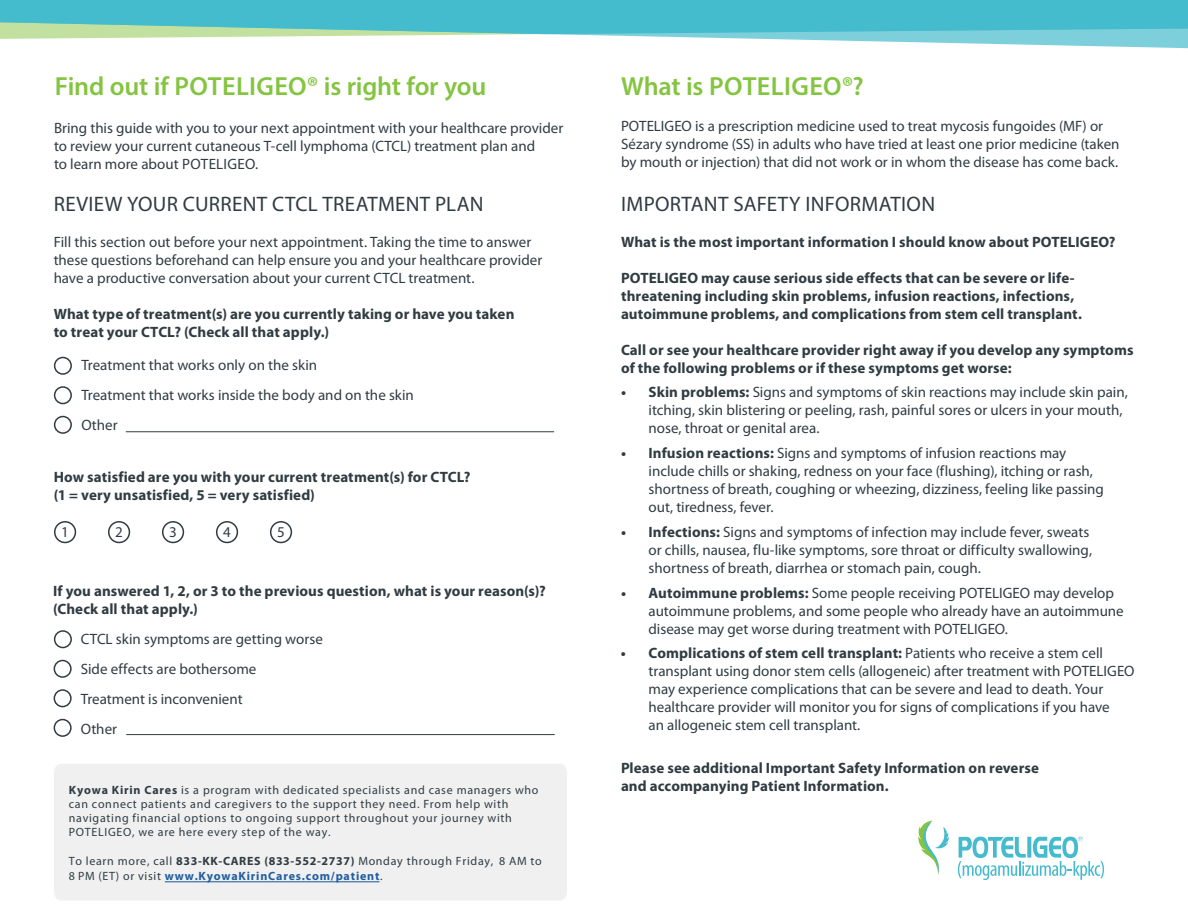
<style>
.page{position:relative;width:1188px;height:918px;background:#fff}
.page>*{position:absolute;margin:0;border:0;box-sizing:border-box;transform-origin:0 0}
.t1{font:600 26.25px "Myriad Pro";letter-spacing:-.005em;color:#85c441}
.t2{font:21px "Myriad Pro";letter-spacing:.015em;color:#303c42}
.t3{font:15px/18px "Myriad Pro";color:#303c42}
.t4{font:700 15px/18px "Myriad Pro";letter-spacing:.005em;color:#303c42}
.t5{font:12px/14.2px "Myriad Pro";letter-spacing:.055em;color:#303c42}
.s1{font-weight:700}
.s2{font-weight:700;color:#215e9e}
</style>
<div class="page">
<hr style="left:126px;top:432px;width:428px;height:1px;background:#303c42">
<div style="left:54px;top:630px;width:18px;height:18px;border:2px solid #303c42;border-radius:8px"></div>
<div style="left:54px;top:660px;width:18px;height:18px;border:2px solid #303c42;border-radius:8px"></div>
<div style="left:54px;top:689px;width:18px;height:18px;border:2px solid #303c42;border-radius:8px"></div>
<div style="left:54px;top:719px;width:18px;height:18px;border:2px solid #303c42;border-radius:8px"></div>
<hr style="left:126px;top:734px;width:429px;height:1px;background:#303c42">
<div style="left:54px;top:357px;width:18px;height:18px;border:2px solid #303c42;border-radius:8px"></div>
<div style="left:54px;top:386px;width:18px;height:18px;border:2px solid #303c42;border-radius:8px"></div>
<div style="left:54px;top:416px;width:18px;height:18px;border:2px solid #303c42;border-radius:8px"></div>
<svg style="left:0;top:34px;width:1188px;height:15px"></svg>
<svg style="left:0;top:0;width:1188px;height:34px;background:#50beca"></svg>
<svg style="left:918px;top:821px;width:31px;height:54px"></svg>
<svg style="left:958px;top:836px;width:146px;height:44px"></svg>
<div style="left:54px;top:764px;width:513px;height:136px;background:#f0f0f1"></div>
<hr style="left:165px;top:881px;width:215px;height:1px;background:#215e9e">
<div style="left:54px;top:521px;width:22px;height:22px;border:2px solid #303c42;border-radius:10px"></div>
<div style="left:108px;top:521px;width:22px;height:22px;border:2px solid #303c42;border-radius:10px"></div>
<div style="left:162px;top:521px;width:22px;height:22px;border:2px solid #303c42;border-radius:10px"></div>
<div style="left:216px;top:521px;width:22px;height:22px;border:2px solid #303c42;border-radius:10px"></div>
<div style="left:270px;top:521px;width:22px;height:22px;border:2px solid #303c42;border-radius:10px"></div>
<h1 class="t1" style="left:55px;top:70px;width:433px">Find out if POTELIGEO® is right for you</h1>
<p class="t3" style="left:54px;top:119px;width:511px">Bring this guide with you to your next appointment with your healthcare provider to review your current cutaneous T-cell lymphoma (CTCL) treatment plan and<br>to learn more about POTELIGEO.</p>
<h2 class="t2" style="left:54px;top:191px;width:431px">REVIEW YOUR CURRENT CTCL TREATMENT PLAN</h2>
<p class="t3" style="left:54px;top:233px;width:490px">Fill this section out before your next appointment. Taking the time to answer these questions beforehand can help ensure you and your healthcare provider have a productive conversation about your current CTCL treatment.</p>
<p class="t4" style="left:54px;top:305px;width:462px">What type of treatment(s) are you currently taking or have you taken to treat your CTCL? (Check all that apply.)</p>
<p class="t3" style="left:81px;top:350px;width:334px;line-height:30px">Treatment that works only on the skin<br>Treatment that works inside the body and on the skin<br>Other</p>
<p class="t4" style="left:54px;top:468px;width:418px">How satisfied are you with your current treatment(s) for CTCL? (1 = very unsatisfied, 5 = very satisfied)</p>
<p class="t3" style="left:61px;top:523px;width:9px">1</p>
<p class="t3" style="left:115px;top:523px;width:9px">2</p>
<p class="t3" style="left:169px;top:523px;width:9px">3</p>
<p class="t3" style="left:223px;top:523px;width:9px">4</p>
<p class="t3" style="left:277px;top:523px;width:9px">5</p>
<p class="t4" style="left:53px;top:582px;width:494px">If you answered 1, 2, or 3 to the previous question, what is your reason(s)? (Check all that apply.)</p>
<p class="t3" style="left:81px;top:623px;width:244px;line-height:30px">CTCL skin symptoms are getting worse<br>Side effects are bothersome<br>Treatment is inconvenient<br>Other</p>
<h1 class="t1" style="left:621px;top:70px;width:244px">What is POTELIGEO®?</h1>
<p class="t3" style="left:621px;top:117px;width:500px">POTELIGEO is a prescription medicine used to treat mycosis fungoides (MF) or<br>Sézary syndrome (SS) in adults who have tried at least one prior medicine (taken by mouth or injection) that did not work or in whom the disease has come back.</p>
<h2 class="t2" style="left:621px;top:191px;width:316px">IMPORTANT SAFETY INFORMATION</h2>
<p class="t4" style="left:621px;top:233px;width:496px">What is the most important information I should know about POTELIGEO?</p>
<p class="t4" style="left:621px;top:269px;width:462px">POTELIGEO may cause serious side effects that can be severe or life&shy;threatening including skin problems, infusion reactions, infections, autoimmune problems, and complications from stem cell transplant.</p>
<p class="t4" style="left:621px;top:341px;width:514px">Call or see your healthcare provider right away if you develop any symptoms of the following problems or if these symptoms get worse:</p>
<p class="t3" style="left:649px;top:383px;width:481px;text-indent:-28px"><span class="s1">• Skin problems:</span> Signs and symptoms of skin reactions may include skin pain, itching, skin blistering or peeling, rash, painful sores or ulcers in your mouth, nose, throat or genital area.</p>
<p class="t3" style="left:649px;top:444px;width:457px;text-indent:-28px"><span class="s1">• Infusion reactions:</span> Signs and symptoms of infusion reactions may include chills or shaking, redness on your face (flushing), itching or rash, shortness of breath, coughing or wheezing, dizziness, feeling like passing out, tiredness, fever.</p>
<p class="t3" style="left:649px;top:523px;width:445px;text-indent:-28px"><span class="s1">• Infections:</span> Signs and symptoms of infection may include fever, sweats or chills, nausea, flu-like symptoms, sore throat or difficulty swallowing, shortness of breath, diarrhea or stomach pain, cough.</p>
<p class="t3" style="left:649px;top:583px;width:477px;text-indent:-28px"><span class="s1">• Autoimmune problems:</span> Some people receiving POTELIGEO may develop autoimmune problems, and some people who already have an autoimmune disease may get worse during treatment with POTELIGEO.</p>
<p class="t3" style="left:649px;top:644px;width:488px;text-indent:-28px"><span class="s1">• Complications of stem cell transplant:</span> Patients who receive a stem cell transplant using donor stem cells (allogeneic) after treatment with POTELIGEO may experience complications that can be severe and lead to death. Your healthcare provider will monitor you for signs of complications if you have<br>an allogeneic stem cell transplant.</p>
<p class="t4" style="left:621px;top:759px;width:420px">Please see additional Important Safety Information on reverse</p>
<p class="t5" style="left:69px;top:782px;width:471px"><span class="s1">Kyowa Kirin Cares</span> is a program with dedicated specialists and case managers who</p>
<p class="t4" style="left:621px;top:777px;width:269px">and accompanying Patient Information.</p>
<p class="t5" style="left:69px;top:797px;width:445px">can connect patients and caregivers to the support they need. From help with navigating financial options to ongoing support throughout your journey with<br>POTELIGEO, we are here every step of the way.</p>
<p class="t5" style="left:69px;top:853px;width:474px;line-height:14.7px">To learn more, call <span class="s1">833-KK-CARES (833-552-2737)</span> Monday through Friday, 8 AM to<br>8 PM (ET) or visit <span class="s2">www.KyowaKirinCares.com/patient</span>.</p>
</div>
